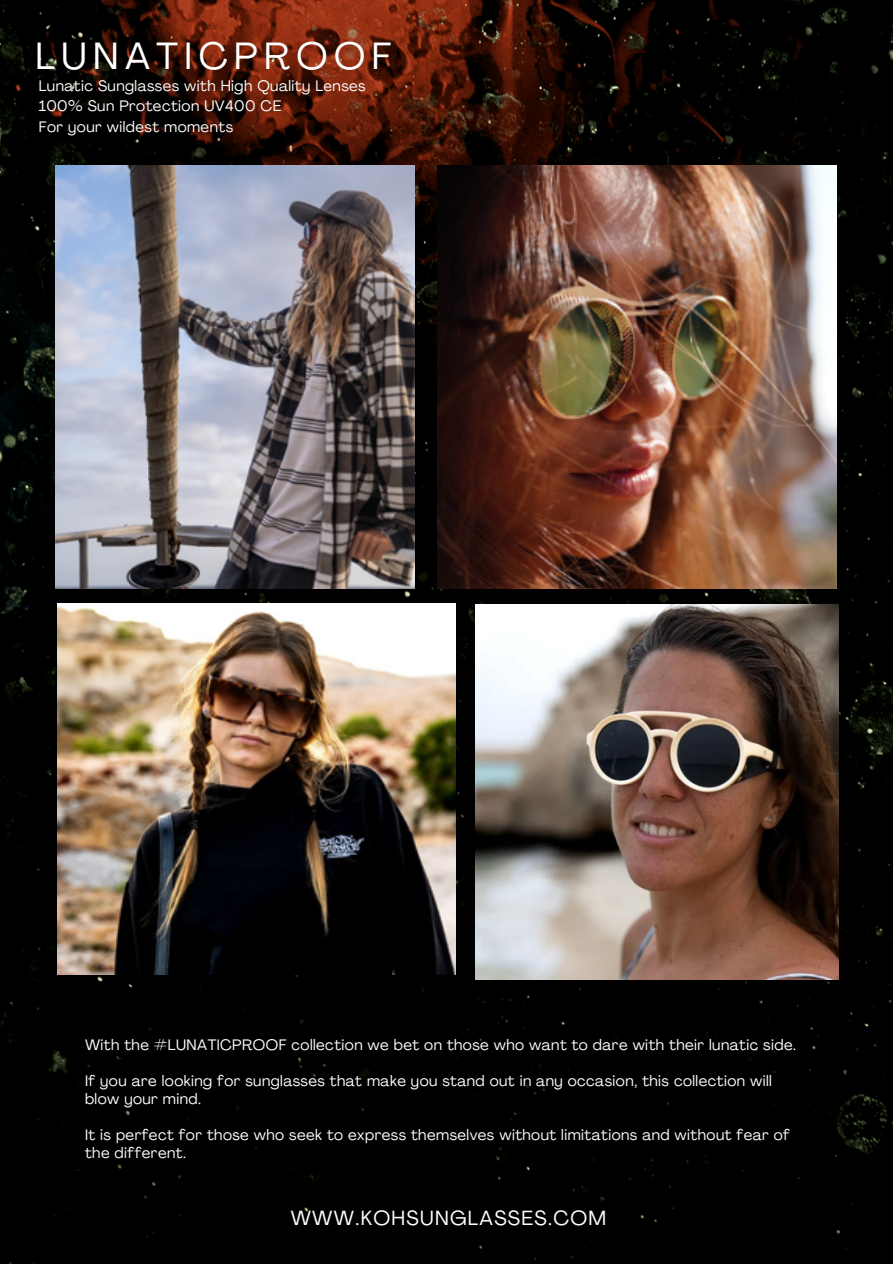
<style>
.page{position:relative;width:893px;height:1264px;background:#fff}
.page>*{position:absolute;margin:0;border:0;box-sizing:border-box;transform-origin:0 0}
.t1{font:37.5px "Agrandir";letter-spacing:.175em;color:#fff}
.t2{font:20.25px "Agrandir";letter-spacing:.065em;color:#fff}
.t3{font:15px/18px "Agrandir";letter-spacing:.03em;color:#fff}
</style>
<div class="page">
<img style="left:0;top:0;width:892px;height:1263px">
<img style="left:55px;top:166px;width:360px;height:423px">
<img style="left:437px;top:166px;width:399px;height:423px">
<img style="left:57px;top:603px;width:398px;height:371px">
<img style="left:475px;top:604px;width:363px;height:375px">
<h1 class="t1" style="left:36px;top:41px;width:357px">LUNATICPROOF</h1>
<p class="t3" style="left:39px;top:77px;width:328px;line-height:20.2px">Lunatic Sunglasses with High Quality Lenses<br>100% Sun Protection UV400 CE<br>For your wildest moments</p>
<p class="t3" style="left:85px;top:1036px;width:712px">With the #LUNATICPROOF collection we bet on those who want to dare with their lunatic side.</p>
<p class="t3" style="left:85px;top:1072px;width:688px">If you are looking for sunglasses that make you stand out in any occasion, this collection will blow your mind.</p>
<p class="t3" style="left:85px;top:1126px;width:706px">It is perfect for those who seek to express themselves without limitations and without fear of the different.</p>
<h2 class="t2" style="left:291px;top:1209px;width:317px">WWW.KOHSUNGLASSES.COM</h2>
</div>
